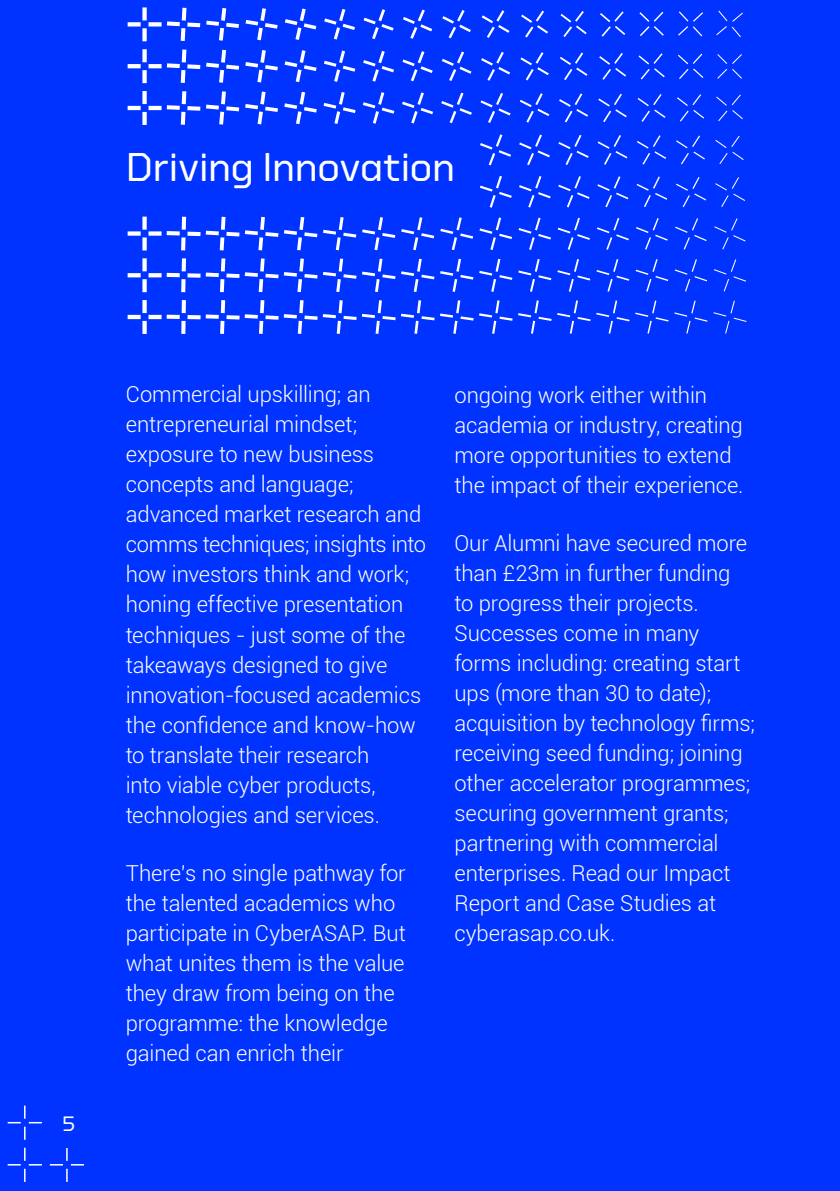
<style>
.page{position:relative;width:840px;height:1191px;background:#fff}
.page>*{position:absolute;margin:0;border:0;box-sizing:border-box;transform-origin:0 0}
.t1{font:40px "Torque";letter-spacing:-.005em;color:#fff}
.t2{font:300 22px/30px "Roboto";letter-spacing:-.005em;color:#fff}
.t3{font:20.8px "Torque";color:#fff}
</style>
<div class="page">
<div style="left:0;top:0;width:839px;height:1191px;background:#03f"></div>
<hr style="left:839px;top:0;width:1px;height:1191px;background:#03f">
<div style="left:142px;top:217px;width:5px;height:13px;background:#fff"></div>
<div style="left:142px;top:237px;width:5px;height:13px;background:#fff"></div>
<div style="left:127px;top:231px;width:13px;height:5px;background:#fff"></div>
<div style="left:148px;top:231px;width:13px;height:5px;background:#fff"></div>
<div style="left:142px;top:258px;width:5px;height:13px;background:#fff"></div>
<div style="left:142px;top:279px;width:5px;height:13px;background:#fff"></div>
<svg style="left:127px;top:273px;width:13px;height:4px"></svg>
<svg style="left:148px;top:273px;width:13px;height:4px"></svg>
<div style="left:142px;top:300px;width:5px;height:13px;background:#fff"></div>
<div style="left:142px;top:321px;width:5px;height:13px;background:#fff"></div>
<hr style="left:127px;top:315px;width:13px;height:4px;background:#fff">
<hr style="left:148px;top:315px;width:13px;height:4px;background:#fff">
<div style="left:142px;top:49px;width:5px;height:13px;background:#fff"></div>
<div style="left:142px;top:70px;width:5px;height:13px;background:#fff"></div>
<svg style="left:127px;top:64px;width:13px;height:4px"></svg>
<svg style="left:148px;top:64px;width:13px;height:4px"></svg>
<div style="left:142px;top:91px;width:5px;height:13px;background:#fff"></div>
<div style="left:142px;top:112px;width:5px;height:13px;background:#fff"></div>
<hr style="left:127px;top:106px;width:13px;height:4px;background:#fff">
<hr style="left:148px;top:106px;width:13px;height:4px;background:#fff">
<div style="left:142px;top:7px;width:5px;height:13px;background:#fff"></div>
<div style="left:142px;top:28px;width:5px;height:13px;background:#fff"></div>
<div style="left:127px;top:22px;width:13px;height:5px;background:#fff"></div>
<div style="left:148px;top:22px;width:13px;height:5px;background:#fff"></div>
<svg style="left:166px;top:7px;width:581px;height:327px"></svg>
<div style="left:118px;top:126px;width:356px;height:88px;background:#03f"></div>
<svg style="left:8px;top:1147px;width:34px;height:34px"></svg>
<svg style="left:50px;top:1148px;width:34px;height:33px"></svg>
<svg style="left:8px;top:1105px;width:34px;height:34px"></svg>
<h1 class="t1" style="left:126px;top:144px;width:330px">Driving Innovation</h1>
<p class="t3" style="left:62px;top:1112px;width:14px">5</p>
<p class="t2" style="left:126px;top:379px;width:301px">Commercial upskilling; an entrepreneurial mindset; exposure to new business concepts and language; advanced market research and comms techniques; insights into how investors think and work; honing effective presentation techniques - just some of the takeaways designed to give innovation-focused academics the confidence and know-how to translate their research<br>into viable cyber products, technologies and services.</p>
<p class="t2" style="left:126px;top:857px;width:281px">There’s no single pathway for the talented academics who participate in CyberASAP. But what unites them is the value they draw from being on the programme: the knowledge gained can enrich their</p>
<p class="t2" style="left:454px;top:379px;width:290px">ongoing work either within academia or industry, creating more opportunities to extend the impact of their experience.</p>
<p class="t2" style="left:454px;top:527px;width:301px">Our Alumni have secured more than £23m in further funding<br>to progress their projects.<br>Successes come in many forms including: creating start ups (more than 30 to date); acquisition by technology firms; receiving seed funding; joining other accelerator programmes; securing government grants; partnering with commercial enterprises. Read our Impact<br>Report and Case Studies at cyberasap.co.uk.</p>
</div>
